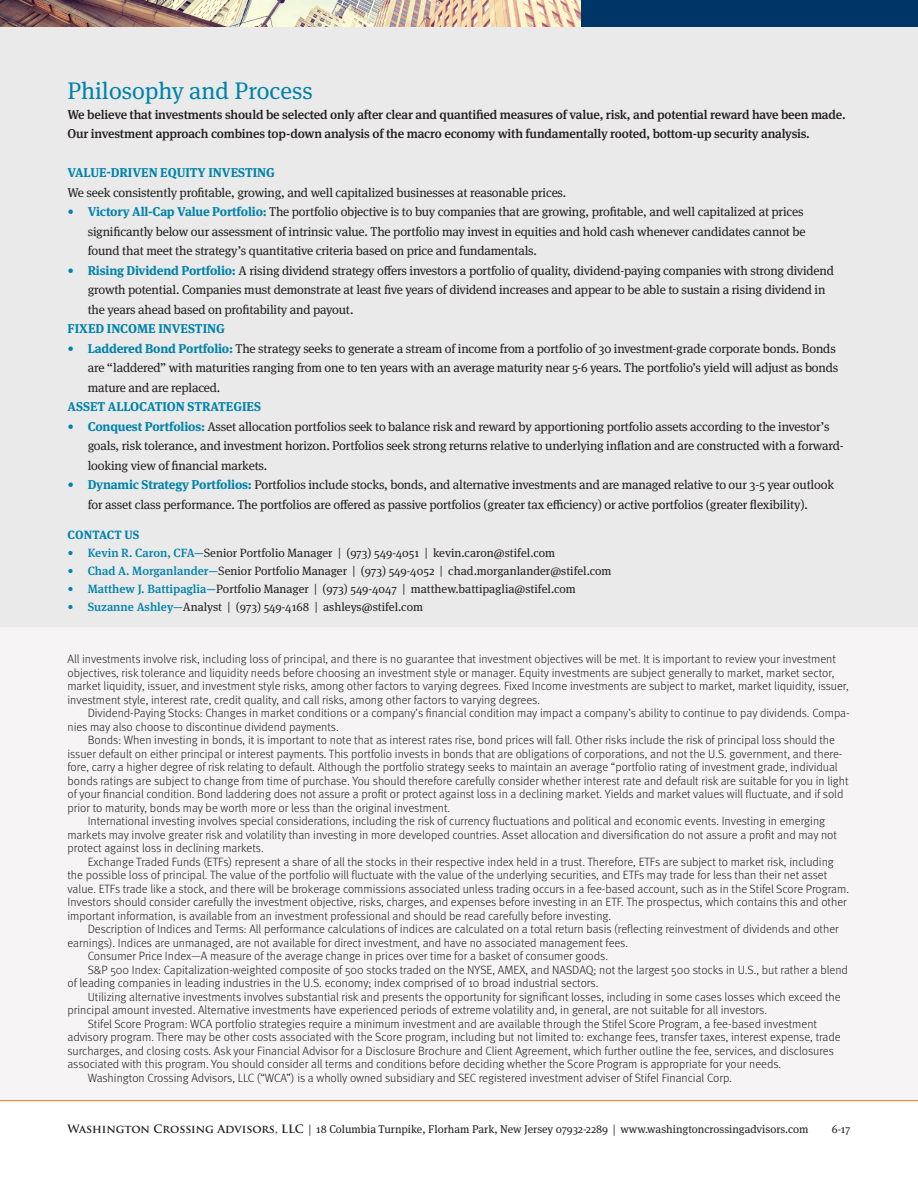
<style>
.page{position:relative;width:918px;height:1188px;background:#fff}
.page>*{position:absolute;margin:0;border:0;box-sizing:border-box;transform-origin:0 0}
.t1{font:24px "Meta Serif OT";color:#0083a9}
.t2{font:12.75px "Meta Serif OT";letter-spacing:-.015em;color:#231f20}
.t3{font:500 12.75px/19.5px "Meta Serif OT";letter-spacing:-.015em;color:#231f20}
.t4{font:700 12.75px "Meta Serif OT";letter-spacing:-.005em;color:#0083a9}
.t5{font:300 12px/13.5px "Meta OT";color:#231f20}
.t6{font:12px "Meta Serif OT";color:#231f20}
.t7{font:700 12px "Meta Serif OT";letter-spacing:.01em;color:#0083a9}
.t8{font:11.25px "Meta Serif OT";color:#231f20}
.s1{font-weight:700;color:#0083a9}
.s2{color:#0083a9}
.s3{font-weight:500;color:#0083a9}
.s4{font-family:"Trajan Pro";font-weight:700}
</style>
<div class="page">
<div style="left:580px;top:0;width:338px;height:27px;background:#003667"></div>
<img style="left:0;top:0;width:580px;height:27px">
<div style="left:0;top:27px;width:918px;height:601px;background:#eaeaeb"></div>
<div style="left:0;top:628px;width:918px;height:472px;background:#f6f4f5"></div>
<hr style="left:0;top:1100px;width:918px;height:1px;background:#de791b">
<p class="t1" style="left:68px;top:76px;width:247px">Philosophy and Process</p>
<p class="t3" style="left:68px;top:105px;width:780px">We believe that investments should be selected only after clear and quantified measures of value, risk, and potential reward have been made.<br>Our investment approach combines top-down analysis of the macro economy with fundamentally rooted, bottom-up security analysis.</p>
<p class="t4" style="left:68px;top:165px;width:209px">VALUE-DRIVEN EQUITY INVESTING</p>
<p class="t2" style="left:68px;top:184px;width:500px">We seek consistently profitable, growing, and well capitalized businesses at reasonable prices.</p>
<p class="t2" style="left:68px;top:204px;width:738px"><span class="s1">• Victory All-Cap Value Portfolio:</span> The portfolio objective is to buy companies that are growing, profitable, and well capitalized at prices</p>
<p class="t2" style="left:88px;top:223px;width:719px">significantly below our assessment of intrinsic value. The portfolio may invest in equities and hold cash whenever candidates cannot be</p>
<p class="t2" style="left:88px;top:243px;width:451px">found that meet the strategy’s quantitative criteria based on price and fundamentals.</p>
<p class="t2" style="left:68px;top:262px;width:768px"><span class="s1">• Rising Dividend Portfolio:</span> A rising dividend strategy offers investors a portfolio of quality, dividend-paying companies with strong dividend</p>
<p class="t2" style="left:88px;top:282px;width:739px">growth potential. Companies must demonstrate at least five years of dividend increases and appear to be able to sustain a rising dividend in</p>
<p class="t2" style="left:88px;top:301px;width:267px">the years ahead based on profitability and payout.</p>
<p class="t4" style="left:68px;top:321px;width:159px">FIXED INCOME INVESTING</p>
<p class="t2" style="left:68px;top:340px;width:770px"><span class="s1">• Laddered Bond Portfolio:</span> The strategy seeks to generate a stream of income from a portfolio of 30 investment-grade corporate bonds. Bonds</p>
<p class="t2" style="left:88px;top:360px;width:752px">are “laddered” with maturities ranging from one to ten years with an average maturity near 5-6 years. The portfolio’s yield will adjust as bonds</p>
<p class="t2" style="left:88px;top:379px;width:134px">mature and are replaced.</p>
<p class="t4" style="left:68px;top:399px;width:195px">ASSET ALLOCATION STRATEGIES</p>
<p class="t2" style="left:68px;top:418px;width:764px"><span class="s1">• Conquest Portfolios:</span> Asset allocation portfolios seek to balance risk and reward by apportioning portfolio assets according to the investor’s</p>
<p class="t2" style="left:88px;top:438px;width:758px">goals, risk tolerance, and investment horizon. Portfolios seek strong returns relative to underlying inflation and are constructed with a forward-</p>
<p class="t2" style="left:88px;top:457px;width:181px">looking view of financial markets.</p>
<p class="t2" style="left:68px;top:477px;width:768px"><span class="s1">• Dynamic Strategy Portfolios:</span> Portfolios include stocks, bonds, and alternative investments and are managed relative to our 3-5 year outlook</p>
<p class="t2" style="left:88px;top:496px;width:722px">for asset class performance. The portfolios are offered as passive portfolios (greater tax efficiency) or active portfolios (greater flexibility).</p>
<p class="t7" style="left:68px;top:527px;width:73px">CONTACT US</p>
<p class="t6" style="left:68px;top:545px;width:489px"><span class="s2">•</span> <span class="s3">Kevin R. Caron, CFA—</span>Senior Portfolio Manager | (973) 549-4051 | kevin.caron@stifel.com</p>
<p class="t6" style="left:68px;top:563px;width:546px"><span class="s2">•</span> <span class="s3">Chad A. Morganlander—</span>Senior Portfolio Manager | (973) 549-4052 | chad.morganlander@stifel.com</p>
<p class="t6" style="left:68px;top:581px;width:510px"><span class="s2">•</span> <span class="s3">Matthew J. Battipaglia—</span>Portfolio Manager | (973) 549-4047 | matthew.battipaglia@stifel.com</p>
<p class="t6" style="left:68px;top:599px;width:357px"><span class="s2">•</span> <span class="s3">Suzanne Ashley—</span>Analyst | (973) 549-4168 | ashleys@stifel.com</p>
<p class="t5" style="left:68px;top:653px;width:783px">All investments involve risk, including loss of principal, and there is no guarantee that investment objectives will be met. It is important to review your investment objectives, risk tolerance and liquidity needs before choosing an investment style or manager. Equity investments are subject generally to market, market sector, market liquidity, issuer, and investment style risks, among other factors to varying degrees. Fixed Income investments are subject to market, market liquidity, issuer, investment style, interest rate, credit quality, and call risks, among other factors to varying degrees.</p>
<p class="t5" style="left:68px;top:707px;width:784px;text-indent:20px">Dividend-Paying Stocks: Changes in market conditions or a company’s financial condition may impact a company’s ability to continue to pay dividends. Compa&shy;nies may also choose to discontinue dividend payments.</p>
<p class="t5" style="left:68px;top:734px;width:783px;text-indent:20px">Bonds: When investing in bonds, it is important to note that as interest rates rise, bond prices will fall. Other risks include the risk of principal loss should the issuer default on either principal or interest payments. This portfolio invests in bonds that are obligations of corporations, and not the U.S. government, and there&shy;fore, carry a higher degree of risk relating to default. Although the portfolio strategy seeks to maintain an average “portfolio rating of investment grade, individual bonds ratings are subject to change from time of purchase. You should therefore carefully consider whether interest rate and default risk are suitable for you in light of your financial condition. Bond laddering does not assure a profit or protect against loss in a declining market. Yields and market values will fluctuate, and if sold prior to maturity, bonds may be worth more or less than the original investment.</p>
<p class="t5" style="left:68px;top:815px;width:771px;text-indent:20px">International investing involves special considerations, including the risk of currency fluctuations and political and economic events. Investing in emerging markets may involve greater risk and volatility than investing in more developed countries. Asset allocation and diversification do not assure a profit and may not protect against loss in declining markets.</p>
<p class="t5" style="left:68px;top:855px;width:783px;text-indent:20px">Exchange Traded Funds (ETFs) represent a share of all the stocks in their respective index held in a trust. Therefore, ETFs are subject to market risk, including the possible loss of principal. The value of the portfolio will fluctuate with the value of the underlying securities, and ETFs may trade for less than their net asset value. ETFs trade like a stock, and there will be brokerage commissions associated unless trading occurs in a fee-based account, such as in the Stifel Score Program.<br>Investors should consider carefully the investment objective, risks, charges, and expenses before investing in an ETF. The prospectus, which contains this and other important information, is available from an investment professional and should be read carefully before investing.</p>
<p class="t5" style="left:68px;top:923px;width:773px;text-indent:20px">Description of Indices and Terms: All performance calculations of indices are calculated on a total return basis (reflecting reinvestment of dividends and other earnings). Indices are unmanaged, are not available for direct investment, and have no associated management fees.</p>
<p class="t5" style="left:88px;top:950px;width:522px">Consumer Price Index—A measure of the average change in prices over time for a basket of consumer goods.</p>
<p class="t5" style="left:68px;top:963px;width:782px;text-indent:20px">S&amp;P 500 Index: Capitalization-weighted composite of 500 stocks traded on the NYSE, AMEX, and NASDAQ; not the largest 500 stocks in U.S., but rather a blend of leading companies in leading industries in the U.S. economy; index comprised of 10 broad industrial sectors.</p>
<p class="t5" style="left:68px;top:990px;width:775px;text-indent:20px">Utilizing alternative investments involves substantial risk and presents the opportunity for significant losses, including in some cases losses which exceed the principal amount invested. Alternative investments have experienced periods of extreme volatility and, in general, are not suitable for all investors.</p>
<p class="t5" style="left:68px;top:1017px;width:775px;text-indent:20px">Stifel Score Program: WCA portfolio strategies require a minimum investment and are available through the Stifel Score Program, a fee-based investment advisory program. There may be other costs associated with the Score program, including but not limited to: exchange fees, transfer taxes, interest expense, trade surcharges, and closing costs. Ask your Financial Advisor for a Disclosure Brochure and Client Agreement, which further outline the fee, services, and disclosures associated with this program. You should consider all terms and conditions before deciding whether the Score Program is appropriate for your needs.</p>
<p class="t5" style="left:88px;top:1071px;width:646px">Washington Crossing Advisors, LLC (“WCA”) is a wholly owned subsidiary and SEC registered investment adviser of Stifel Financial Corp.</p>
<p class="t8" style="left:68px;top:1122px;width:743px"><span class="s4">Washington Crossing Advisors, LLC |</span> 18 Columbia Turnpike, Florham Park, New Jersey 07932-2289 <span class="s4">|</span> www.washingtoncrossingadvisors.com</p>
<p class="t8" style="left:832px;top:1122px;width:20px">6-17</p>
</div>
